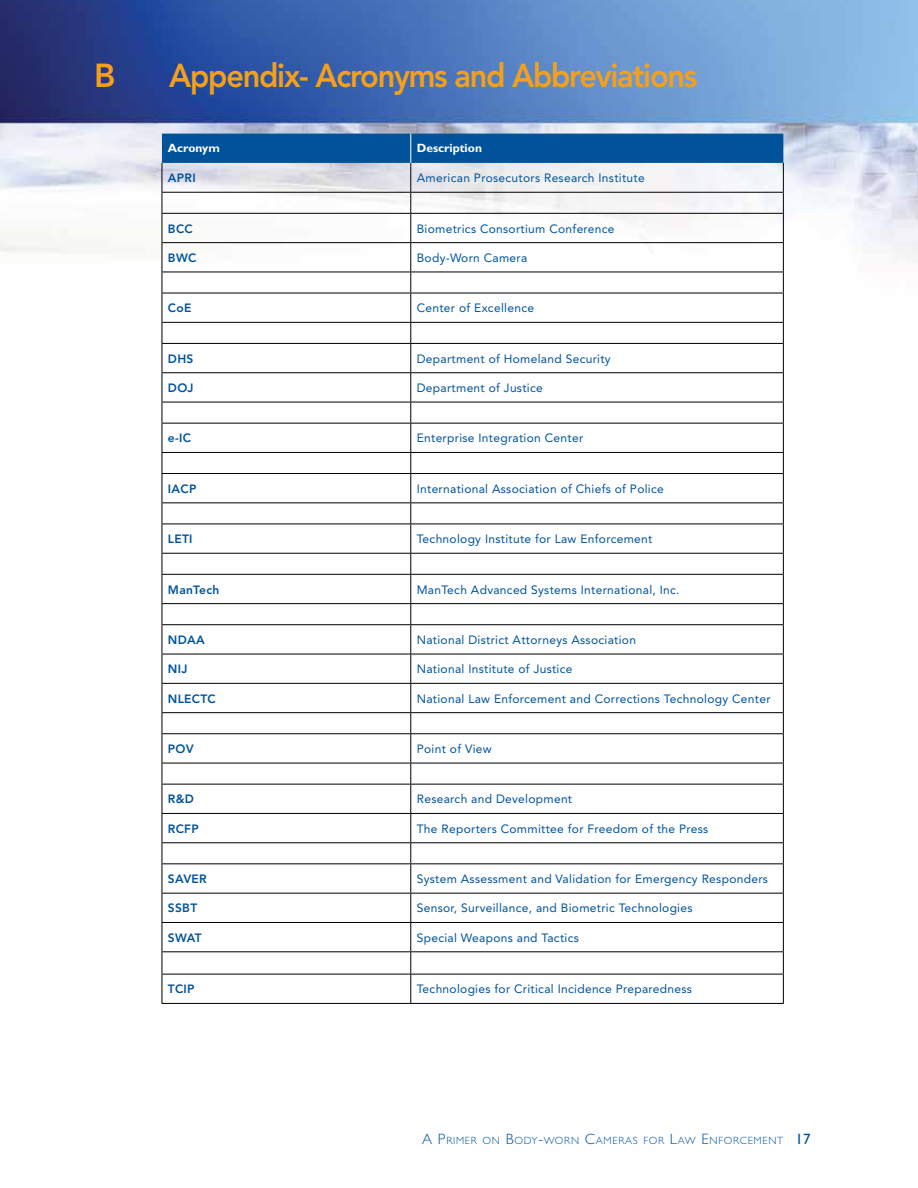
<style>
.page{position:relative;width:918px;height:1188px;background:#fff}
.page>*{position:absolute;margin:0;border:0;box-sizing:border-box;transform-origin:0 0}
.section_hd{font:800 33px "Avenir LT Std";letter-spacing:-.04em;color:#f6a01a;scale:.93 1}
.section_hd-2{font:800 33px "Avenir LT Std";letter-spacing:-.04em;color:#f6a01a}
.Table_Body_Text{font:12px "Avenir LT Std";letter-spacing:.025em;color:#00539b}
.Table_Body_Text-2{font:800 12px "Avenir LT Std";letter-spacing:.025em;color:#00539b}
.Table_Head{font:700 12px "Gill Sans Std";color:#fff}
.t1{font:300 10.5px "Gill Sans Std";letter-spacing:.07em;color:#00539b}
.s1{font-size:15px}
.s2{font-weight:400;font-size:15px}
</style>
<div class="page">
<img style="left:0;top:0;width:918px;height:1004px">
<hr style="left:162px;top:1003px;width:249px;height:1px;background:#000">
<hr style="left:411px;top:1003px;width:373px;height:1px;background:#000">
<svg style="left:162px;top:134px;width:622px;height:869px"></svg>
<p class="section_hd-2" style="left:94px;top:56px;width:23px">B</p>
<p class="section_hd" style="left:169px;top:56px;width:570px">Appendix- Acronyms and Abbreviations</p>
<p class="Table_Head" style="left:168px;top:141px;width:53px">Acronym</p>
<p class="Table_Head" style="left:417px;top:141px;width:67px">Description</p>
<p class="Table_Body_Text-2" style="left:168px;top:171px;width:29px">APRI</p>
<p class="Table_Body_Text" style="left:417px;top:171px;width:229px">American Prosecutors Research Institute</p>
<p class="Table_Body_Text-2" style="left:168px;top:221px;width:26px">BCC</p>
<p class="Table_Body_Text" style="left:417px;top:221px;width:199px">Biometrics Consortium Conference</p>
<p class="Table_Body_Text-2" style="left:168px;top:251px;width:30px">BWC</p>
<p class="Table_Body_Text" style="left:417px;top:251px;width:112px">Body-Worn Camera</p>
<p class="Table_Body_Text-2" style="left:168px;top:301px;width:25px">CoE</p>
<p class="Table_Body_Text" style="left:417px;top:301px;width:119px">Center of Excellence</p>
<p class="Table_Body_Text-2" style="left:168px;top:351px;width:27px">DHS</p>
<p class="Table_Body_Text" style="left:417px;top:351px;width:195px">Department of Homeland Security</p>
<p class="Table_Body_Text-2" style="left:168px;top:381px;width:27px">DOJ</p>
<p class="Table_Body_Text" style="left:417px;top:381px;width:128px">Department of Justice</p>
<p class="Table_Body_Text-2" style="left:168px;top:431px;width:25px">e-IC</p>
<p class="Table_Body_Text" style="left:417px;top:431px;width:168px">Enterprise Integration Center</p>
<p class="Table_Body_Text-2" style="left:168px;top:481px;width:30px">IACP</p>
<p class="Table_Body_Text" style="left:417px;top:482px;width:249px">International Association of Chiefs of Police</p>
<p class="Table_Body_Text-2" style="left:168px;top:532px;width:26px">LETI</p>
<p class="Table_Body_Text" style="left:417px;top:532px;width:237px">Technology Institute for Law Enforcement</p>
<p class="Table_Body_Text-2" style="left:168px;top:582px;width:53px">ManTech</p>
<p class="Table_Body_Text" style="left:417px;top:582px;width:264px">ManTech Advanced Systems International, Inc.</p>
<p class="Table_Body_Text-2" style="left:168px;top:633px;width:38px">NDAA</p>
<p class="Table_Body_Text" style="left:417px;top:633px;width:221px">National District Attorneys Association</p>
<p class="Table_Body_Text-2" style="left:168px;top:662px;width:21px">NIJ</p>
<p class="Table_Body_Text" style="left:417px;top:662px;width:157px">National Institute of Justice</p>
<p class="Table_Body_Text-2" style="left:168px;top:691px;width:49px">NLECTC</p>
<p class="Table_Body_Text" style="left:417px;top:691px;width:355px">National Law Enforcement and Corrections Technology Center</p>
<p class="Table_Body_Text-2" style="left:168px;top:742px;width:27px">POV</p>
<p class="Table_Body_Text" style="left:417px;top:742px;width:76px">Point of View</p>
<p class="Table_Body_Text-2" style="left:168px;top:792px;width:28px">R&amp;D</p>
<p class="Table_Body_Text" style="left:417px;top:792px;width:157px">Research and Development</p>
<p class="Table_Body_Text-2" style="left:168px;top:821px;width:32px">RCFP</p>
<p class="Table_Body_Text" style="left:417px;top:822px;width:293px">The Reporters Committee for Freedom of the Press</p>
<p class="Table_Body_Text-2" style="left:168px;top:872px;width:40px">SAVER</p>
<p class="Table_Body_Text" style="left:417px;top:872px;width:353px">System Assessment and Validation for Emergency Responders</p>
<p class="Table_Body_Text-2" style="left:168px;top:901px;width:31px">SSBT</p>
<p class="Table_Body_Text" style="left:417px;top:901px;width:277px">Sensor, Surveillance, and Biometric Technologies</p>
<p class="Table_Body_Text-2" style="left:168px;top:930px;width:35px">SWAT</p>
<p class="Table_Body_Text" style="left:417px;top:931px;width:164px">Special Weapons and Tactics</p>
<p class="Table_Body_Text-2" style="left:168px;top:982px;width:28px">TCIP</p>
<p class="Table_Body_Text" style="left:417px;top:982px;width:277px">Technologies for Critical Incidence Preparedness</p>
<p class="t1" style="left:422px;top:1135px;width:390px"><span class="s1">A P</span>RIMER ON <span class="s1">B</span>ODY<span class="s1">-</span>WORN <span class="s1">C</span>AMERAS FOR <span class="s1">L</span>AW <span class="s1">E</span>NFORCEMENT <span class="s2">17</span></p>
</div>
